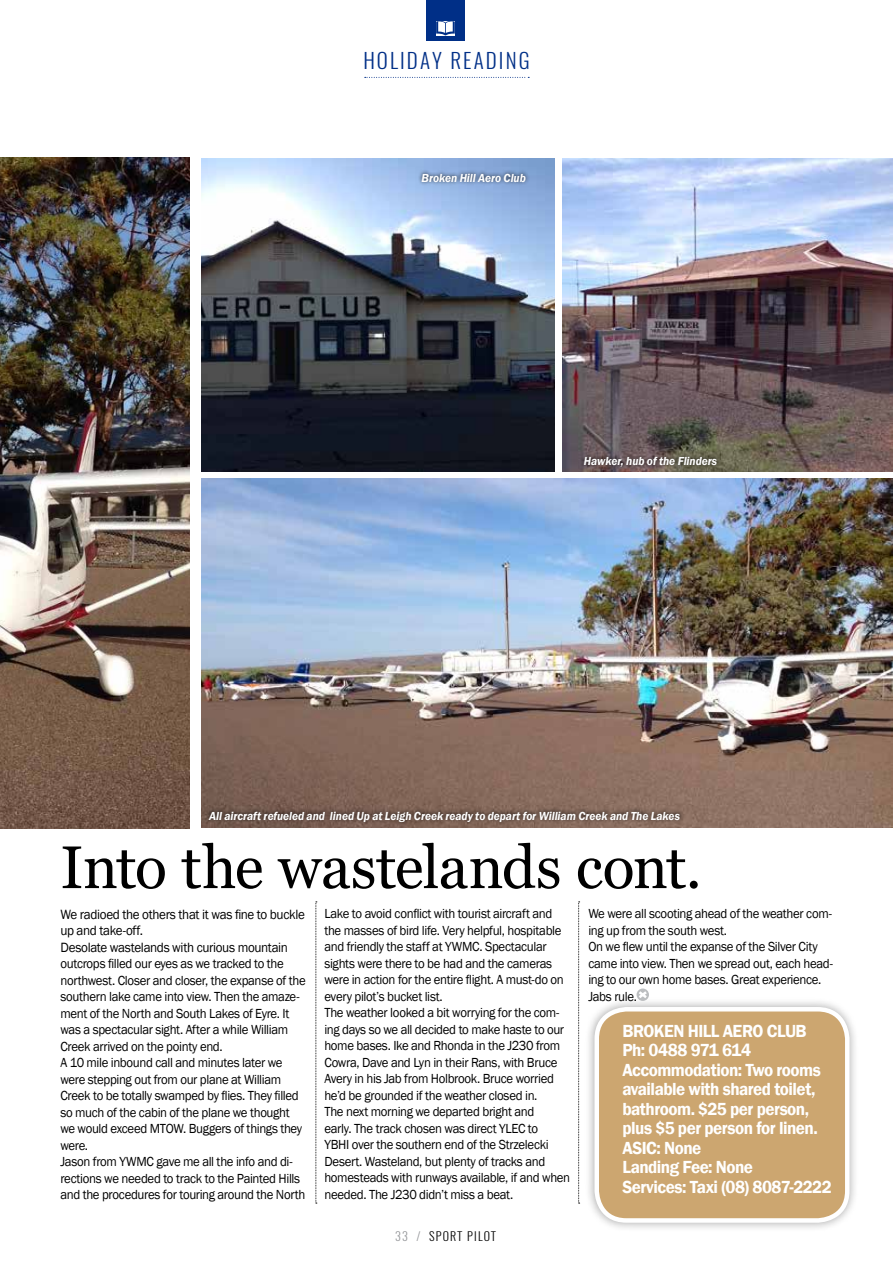
<style>
.page{position:relative;width:893px;height:1263px;background:#fff}
.page>*{position:absolute;margin:0;border:0;box-sizing:border-box;transform-origin:0 0}
.t1{font:60px "Georgia";letter-spacing:-.015em;color:#000}
.t2{font:300 21px "Oswald";letter-spacing:.1em;color:#002f87}
.t3{font:600 18px/19.5px "Franklin Gothic";letter-spacing:-.03em;color:#fff;scale:.95 1}
.t4{font:13.8px/16.5px "Franklin Gothic";letter-spacing:-.025em;color:#000;scale:.95 1}
.t5{font:13.5px/16.5px "Franklin Gothic";letter-spacing:-.025em;color:#000;scale:.95 1}
.t6{font:italic 600 12px "Franklin Gothic";letter-spacing:-.005em;color:#fff;scale:.95 1}
.t7{font:300 12px "Oswald";letter-spacing:.1em;color:#000}
.s1{color:#939598}
</style>
<div class="page">
<div style="left:585px;top:997px;width:274px;height:235px;background:#000;opacity:.35"></div>
<div style="left:597px;top:1009px;width:250px;height:211px;background:#cca670;border-radius:30px"></div>
<div style="left:594px;top:1007px;width:255px;height:216px;border:4px solid #fff;border-radius:30px"></div>
<div style="left:637px;top:988px;width:12px;height:13px;background:#bcbec0;border-radius:50%"></div>
<svg style="left:639px;top:991px;width:8px;height:7px"></svg>
<img style="left:0;top:157px;width:189px;height:671px">
<img style="left:201px;top:158px;width:353px;height:313px">
<img style="left:563px;top:158px;width:330px;height:313px">
<div style="left:580px;top:452px;width:141px;height:19px;background:#000;opacity:.75"></div>
<div style="left:417px;top:169px;width:113px;height:17px;background:#000;opacity:.75"></div>
<img style="left:201px;top:478px;width:692px;height:349px">
<div style="left:204px;top:807px;width:480px;height:19px;background:#000;opacity:.75"></div>
<svg style="left:578px;top:901px;width:2px;height:303px"></svg>
<svg style="left:315px;top:901px;width:2px;height:303px"></svg>
<div style="left:427px;top:0;width:38px;height:40px;background:#002f87"></div>
<svg style="left:365px;top:77px;width:164px;height:1px"></svg>
<svg style="left:436px;top:35px;width:19px;height:1px"></svg>
<svg style="left:436px;top:21px;width:19px;height:14px"></svg>
<h2 class="t2" style="left:363px;top:46px;width:168px">HOLIDAY READING</h2>
<p class="t6" style="left:422px;top:170px;width:111px">Broken Hill Aero Club</p>
<p class="t6" style="left:584px;top:453px;width:142px">Hawker, hub of the Flinders</p>
<p class="t6" style="left:209px;top:808px;width:497px">All aircraft refueled and lined Up at Leigh Creek ready to depart for William Creek and The Lakes</p>
<h1 class="t1" style="left:60px;top:831px;width:643px">Into the wastelands cont.</h1>
<p class="t4" style="left:60px;top:906px;width:259px">We radioed the others that it was fine to buckle up and take-off.<br>Desolate wastelands with curious mountain</p>
<p class="t5" style="left:60px;top:956px;width:260px">outcrops filled our eyes as we tracked to the northwest. Closer and closer, the expanse of the southern lake came into view. Then the amaze&shy;ment of the North and South Lakes of Eyre. It was a spectacular sight. After a while William Creek arrived on the pointy end.<br>A 10 mile inbound call and minutes later we were stepping out from our plane at William Creek to be totally swamped by flies. They filled so much of the cabin of the plane we thought we would exceed MTOW. Buggers of things they were.<br>Jason from YWMC gave me all the info and di&shy;rections we needed to track to the Painted Hills and the procedures for touring around the North</p>
<p class="t5" style="left:324px;top:906px;width:260px">Lake to avoid conflict with tourist aircraft and the masses of bird life. Very helpful, hospitable and friendly the staff at YWMC. Spectacular sights were there to be had and the cameras were in action for the entire flight. A must-do on every pilot’s bucket list.<br>The weather looked a bit worrying for the com&shy;ing days so we all decided to make haste to our home bases. Ike and Rhonda in the J230 from Cowra, Dave and Lyn in their Rans, with Bruce Avery in his Jab from Holbrook. Bruce worried he’d be grounded if the weather closed in.<br>The next morning we departed bright and<br>early. The track chosen was direct YLEC to<br>YBHI over the southern end of the Strzelecki Desert. Wasteland, but plenty of tracks and homesteads with runways available, if and when needed. The J230 didn’t miss a beat.</p>
<p class="t5" style="left:588px;top:906px;width:259px">We were all scooting ahead of the weather com&shy;ing up from the south west.<br>On we flew until the expanse of the Silver City came into view. Then we spread out, each head&shy;ing to our own home bases. Great experience.<br>Jabs rule.</p>
<h3 class="t3" style="left:622px;top:1021px;width:222px">BROKEN HILL AERO CLUB<br>Ph: 0488 971 614<br>Accommodation: Two rooms available with shared toilet, bathroom. $25 per person, plus $5 per person for linen.<br>ASIC: None<br>Landing Fee: None<br>Services: Taxi (08) 8087-2222</h3>
<p class="t7" style="left:395px;top:1228px;width:102px"><span class="s1">33 /</span> SPORT PILOT</p>
</div>
